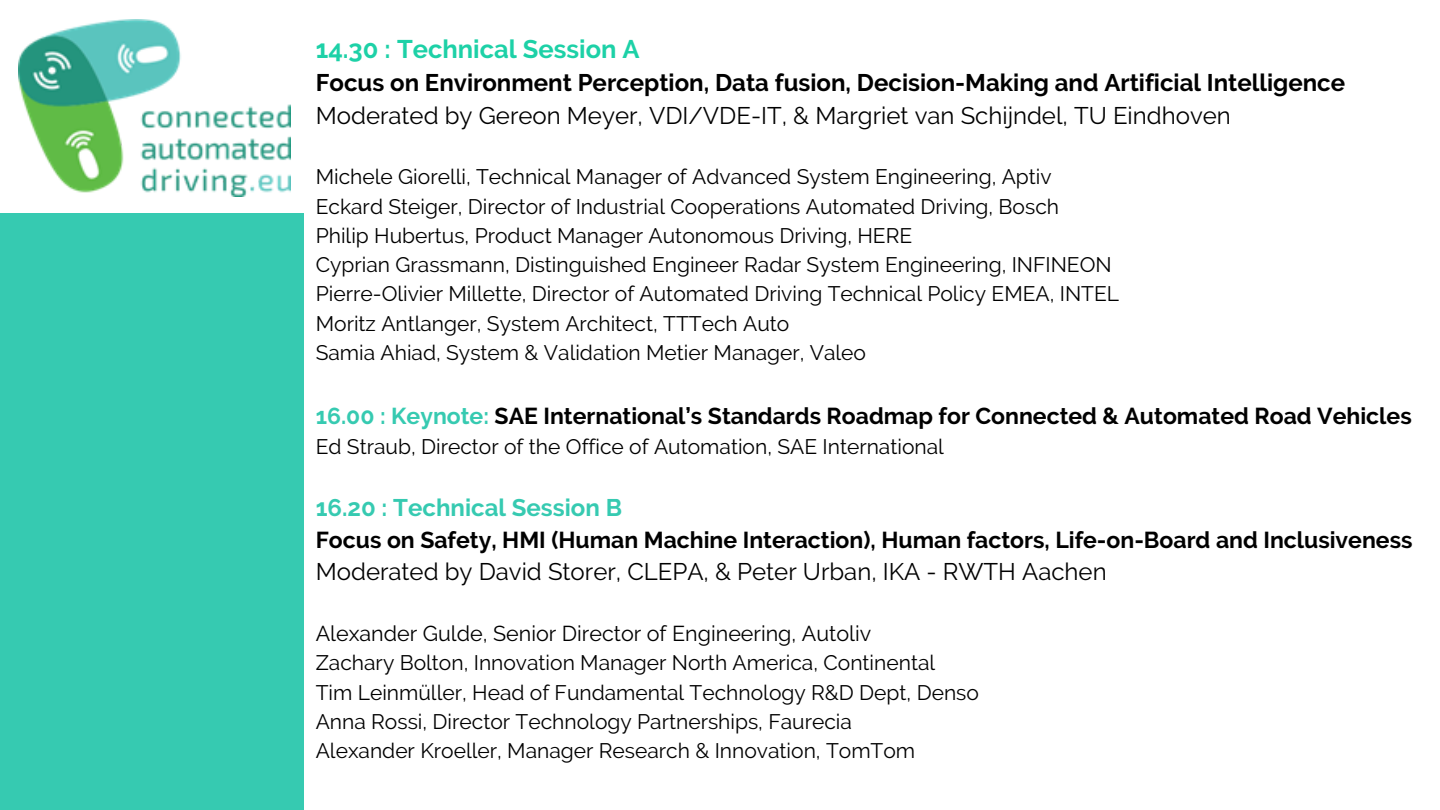
<style>
.page{position:relative;width:1440px;height:810px;background:#fff}
.page>*{position:absolute;margin:0;border:0;box-sizing:border-box;transform-origin:0 0}
.t1{font:700 25.5px "Raleway";color:#1dd1a7}
.t2{font:24px "Raleway";color:#000}
.t3{font:700 24px "Raleway";color:#000}
.t4{font:700 24px "Raleway";color:#36cab1}
.t5{font:700 23px "Raleway";color:#000}
.t6{font:21.5px "Raleway";color:#000}
.t7{font:21px "Raleway";color:#000}
.s1{color:#36cab1}
</style>
<div class="page">
<img style="left:19px;top:20px;width:272px;height:177px">
<div style="left:0;top:213px;width:303px;height:597px;background:#36cab1"></div>
<p class="t1" style="left:316px;top:34px;width:326px">14.30 : Technical Session A</p>
<p class="t3" style="left:316px;top:69px;width:1031px">Focus on Environment Perception, Data fusion, Decision-Making and Artificial Intelligence</p>
<p class="t2" style="left:316px;top:102px;width:917px">Moderated by Gereon Meyer, VDI/VDE-IT, &amp; Margriet van Schijndel, TU Eindhoven</p>
<p class="t7" style="left:316px;top:165px;width:737px">Michele Giorelli, Technical Manager of Advanced System Engineering, Aptiv</p>
<p class="t7" style="left:316px;top:194px;width:745px">Eckard Steiger, Director of Industrial Cooperations Automated Driving, Bosch</p>
<p class="t7" style="left:316px;top:223px;width:598px">Philip Hubertus, Product Manager Autonomous Driving, HERE</p>
<p class="t7" style="left:316px;top:252px;width:797px">Cyprian Grassmann, Distinguished Engineer Radar System Engineering, INFINEON</p>
<p class="t7" style="left:316px;top:282px;width:805px">Pierre-Olivier Millette, Director of Automated Driving Technical Policy EMEA, INTEL</p>
<p class="t7" style="left:316px;top:311px;width:475px">Moritz Antlanger, System Architect, TTTech Auto</p>
<p class="t7" style="left:316px;top:340px;width:552px">Samia Ahiad, System &amp; Validation Metier Manager, Valeo</p>
<p class="t5" style="left:316px;top:403px;width:1098px"><span class="s1">16.00 : Keynote:</span> SAE International’s Standards Roadmap for Connected &amp; Automated Road Vehicles</p>
<p class="t7" style="left:316px;top:434px;width:630px">Ed Straub, Director of the Office of Automation, SAE International</p>
<p class="t4" style="left:316px;top:493px;width:308px">16.20 : Technical Session B</p>
<p class="t5" style="left:316px;top:526px;width:1098px">Focus on Safety, HMI (Human Machine Interaction), Human factors, Life-on-Board and Inclusiveness</p>
<p class="t2" style="left:316px;top:558px;width:792px">Moderated by David Storer, CLEPA, &amp; Peter Urban, IKA - RWTH Aachen</p>
<p class="t6" style="left:316px;top:621px;width:557px">Alexander Gulde, Senior Director of Engineering, Autoliv</p>
<p class="t7" style="left:316px;top:651px;width:621px">Zachary Bolton, Innovation Manager North America, Continental</p>
<p class="t7" style="left:316px;top:680px;width:665px">Tim Leinmüller, Head of Fundamental Technology R&amp;D Dept, Denso</p>
<p class="t7" style="left:316px;top:709px;width:538px">Anna Rossi, Director Technology Partnerships, Faurecia</p>
<p class="t7" style="left:316px;top:738px;width:601px">Alexander Kroeller, Manager Research &amp; Innovation, TomTom</p>
</div>
